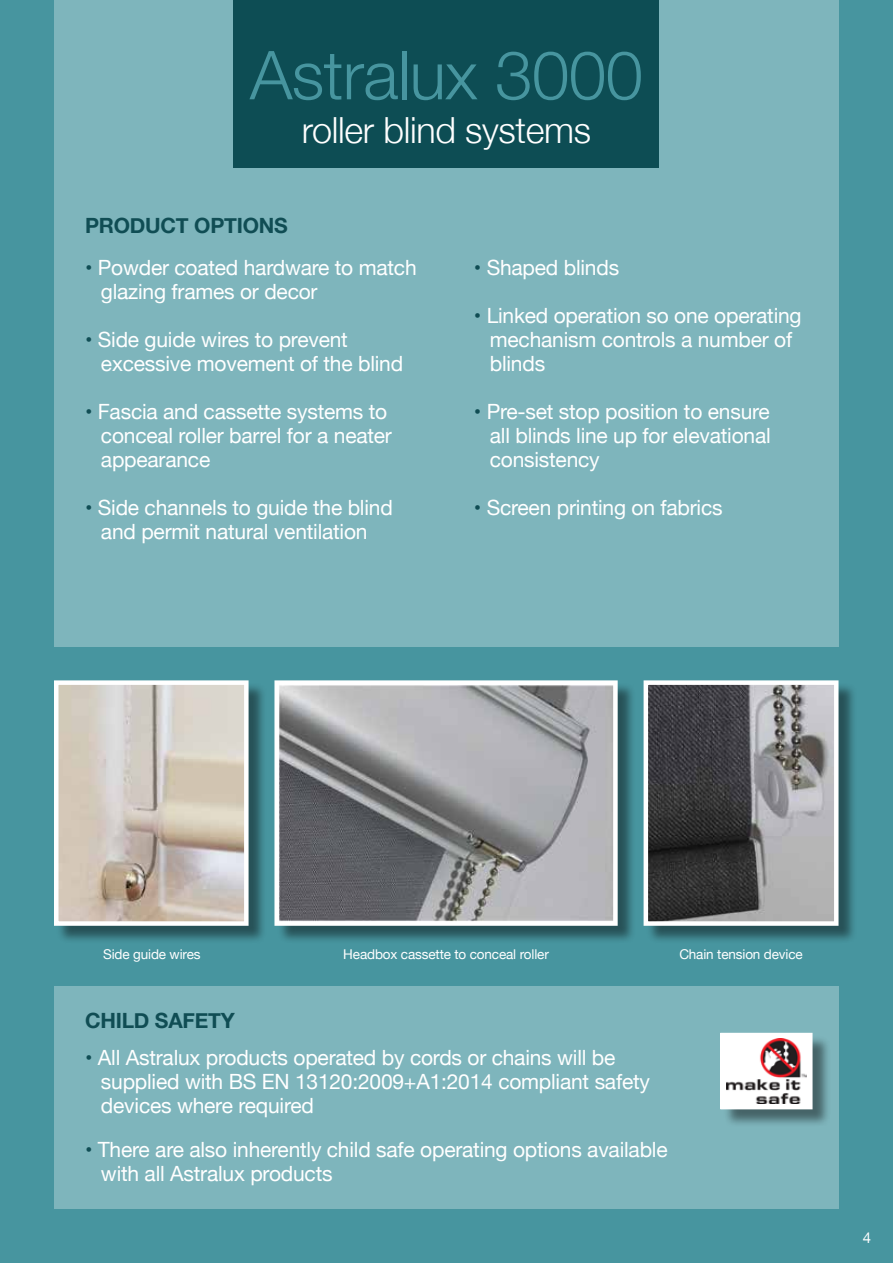
<style>
.page{position:relative;width:893px;height:1263px;background:#47959f}
.page>*{position:absolute;margin:0;border:0;box-sizing:border-box;transform-origin:0 0}
.t1{font:300 67.5px "Helvetica Neue";letter-spacing:-.01em;color:#47959f}
.t2{font:300 36px "Helvetica Neue";letter-spacing:-.01em;color:#fff}
.t3{font:21px/24px "Helvetica Neue";letter-spacing:-.01em;color:#fff}
.t4{font:700 21px "Helvetica Neue";letter-spacing:-.01em;color:#104d54}
.t5{font:15px "Helvetica Neue";color:#fff}
.t6{font:13.5px "Helvetica Neue";letter-spacing:-.01em;color:#fff}
.s1{color:#104d54}
</style>
<div class="page">
<div style="left:54px;top:0;width:785px;height:646px;background:#7eb5bc"></div>
<div style="left:233px;top:0;width:425px;height:167px;background:#0d4d54"></div>
<div style="left:277px;top:683px;width:359px;height:261px;background:#000;opacity:.45"></div>
<img style="left:279px;top:685px;width:334px;height:236px">
<div style="left:274px;top:680px;width:344px;height:246px;border:4px solid #fff"></div>
<div style="left:646px;top:683px;width:211px;height:261px;background:#000;opacity:.45"></div>
<img style="left:649px;top:685px;width:184px;height:236px">
<div style="left:644px;top:680px;width:194px;height:246px;border:4px solid #fff"></div>
<div style="left:56px;top:683px;width:211px;height:261px;background:#000;opacity:.45"></div>
<img style="left:59px;top:685px;width:185px;height:236px">
<div style="left:54px;top:680px;width:195px;height:246px;border:4px solid #fff"></div>
<div style="left:54px;top:986px;width:785px;height:223px;background:#7eb5bc"></div>
<div style="left:723px;top:1035px;width:108px;height:93px;background:#000;opacity:.45"></div>
<div style="left:721px;top:1033px;width:91px;height:76px;background:#fff"></div>
<img style="left:727px;top:1038px;width:79px;height:66px">
<div style="left:720px;top:1033px;width:92px;height:76px;border:1px solid #fff"></div>
<h1 class="t1" style="left:250px;top:21px;width:395px">Astralux 3000</h1>
<h2 class="t2" style="left:302px;top:101px;width:291px">roller blind systems</h2>
<p class="t4" style="left:85px;top:209px;width:204px">PRODUCT OPTIONS</p>
<p class="t3" style="left:101px;top:257px;width:317px;text-indent:-16px"><span class="s1">•</span> Powder coated hardware to match glazing frames or decor</p>
<p class="t3" style="left:101px;top:329px;width:304px;text-indent:-16px"><span class="s1">•</span> Side guide wires to prevent excessive movement of the blind</p>
<p class="t3" style="left:101px;top:401px;width:292px;text-indent:-16px"><span class="s1">•</span> Fascia and cassette systems to conceal roller barrel for a neater appearance</p>
<p class="t3" style="left:85px;top:497px;width:309px;text-align:center"><span class="s1">•</span> Side channels to guide the blind and permit natural ventilation</p>
<p class="t3" style="left:474px;top:257px;width:147px"><span class="s1">•</span> Shaped blinds</p>
<p class="t3" style="left:490px;top:305px;width:313px;text-indent:-16px"><span class="s1">•</span> Linked operation so one operating mechanism controls a number of blinds</p>
<p class="t3" style="left:490px;top:401px;width:282px;text-align:justify;text-indent:-16px"><span class="s1">•</span> Pre-set stop position to ensure all blinds line up for elevational consistency</p>
<p class="t3" style="left:474px;top:497px;width:250px"><span class="s1">•</span> Screen printing on fabrics</p>
<p class="t6" style="left:103px;top:944px;width:99px">Side guide wires</p>
<p class="t6" style="left:343px;top:944px;width:207px">Headbox cassette to conceal roller</p>
<p class="t6" style="left:679px;top:944px;width:125px">Chain tension device</p>
<p class="t4" style="left:85px;top:1004px;width:151px">CHILD SAFETY</p>
<p class="t3" style="left:101px;top:1047px;width:551px;text-indent:-16px"><span class="s1">•</span> All Astralux products operated by cords or chains will be supplied with BS EN 13120:2009+A1:2014 compliant safety devices where required</p>
<p class="t3" style="left:101px;top:1138px;width:568px;text-indent:-16px"><span class="s1">•</span> There are also inherently child safe operating options available with all Astralux products</p>
<p class="t5" style="left:863px;top:1227px;width:10px">4</p>
</div>
